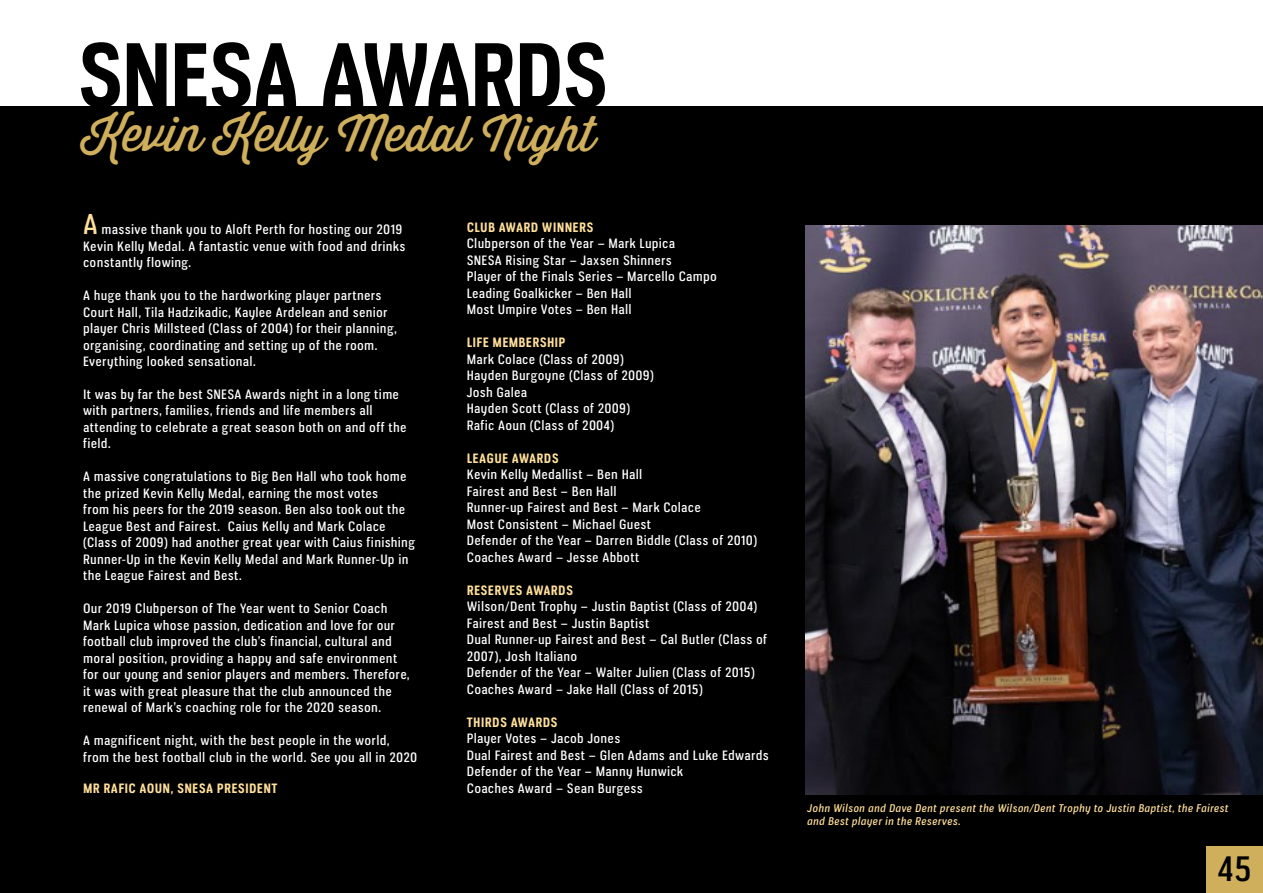
<style>
.page{position:relative;width:1263px;height:893px;background:#fff}
.page>*{position:absolute;margin:0;border:0;box-sizing:border-box;transform-origin:0 0}
.t1{font:700 85.65px "Veriox Rg";letter-spacing:-.04em;color:#000}
.t2{font:48.9px "Thirsty Soft";color:#cfaf5c}
.t3{font:33.15px "Veriox Rg";color:#000}
.t4{font:12.75px/16.5px "Veriox Rg";letter-spacing:.02em;color:#fff}
.t5{font:700 12.75px "Veriox Rg";letter-spacing:.02em;color:#ffe09a}
.t6{font:italic 10.5px/12.6px "Veriox Rg";letter-spacing:.025em;color:#ffe09a}
.s1{font-size:27px;color:#ffe09a}
</style>
<div class="page">
<div style="left:0;top:106px;width:1263px;height:787px;background:#000"></div>
<div style="left:1206px;top:846px;width:57px;height:47px;background:#cfaf5c"></div>
<img style="left:806px;top:225px;width:457px;height:569px">
<p class="t1" style="left:77px;top:24px;width:534px">SNESA AWARDS</p>
<p class="t2" style="left:83px;top:99px;width:514px">Kevin Kelly Medal Night</p>
<p class="t4" style="left:83px;top:221px;width:324px"><span class="s1">A</span> massive thank you to Aloft Perth for hosting our 2019<br>Kevin Kelly Medal. A fantastic venue with food and drinks constantly flowing.</p>
<p class="t4" style="left:83px;top:287px;width:315px">A huge thank you to the hardworking player partners Court Hall, Tila Hadzikadic, Kaylee Ardelean and senior player Chris Millsteed (Class of 2004) for their planning, organising, coordinating and setting up of the room.<br>Everything looked sensational.</p>
<p class="t4" style="left:83px;top:386px;width:325px">It was by far the best SNESA Awards night in a long time with partners, families, friends and life members all attending to celebrate a great season both on and off the field.</p>
<p class="t4" style="left:83px;top:468px;width:333px">A massive congratulations to Big Ben Hall who took home the prized Kevin Kelly Medal, earning the most votes<br>from his peers for the 2019 season. Ben also took out the League Best and Fairest. Caius Kelly and Mark Colace (Class of 2009) had another great year with Caius finishing Runner-Up in the Kevin Kelly Medal and Mark Runner-Up in the League Fairest and Best.</p>
<p class="t4" style="left:83px;top:600px;width:328px">Our 2019 Clubperson of The Year went to Senior Coach Mark Lupica whose passion, dedication and love for our football club improved the club’s financial, cultural and moral position, providing a happy and safe environment for our young and senior players and members. Therefore, it was with great pleasure that the club announced the renewal of Mark’s coaching role for the 2020 season.</p>
<p class="t4" style="left:83px;top:732px;width:336px">A magnificent night, with the best people in the world, from the best football club in the world. See you all in 2020</p>
<p class="t5" style="left:467px;top:219px;width:128px">CLUB AWARD WINNERS</p>
<p class="t4" style="left:467px;top:235px;width:210px">Clubperson of the Year – Mark Lupica</p>
<p class="t4" style="left:467px;top:251px;width:207px">SNESA Rising Star – Jaxsen Shinners</p>
<p class="t4" style="left:467px;top:268px;width:252px">Player of the Finals Series – Marcello Campo</p>
<p class="t4" style="left:467px;top:284px;width:166px">Leading Goalkicker – Ben Hall</p>
<p class="t4" style="left:467px;top:301px;width:166px">Most Umpire Votes – Ben Hall</p>
<p class="t5" style="left:467px;top:335px;width:100px">LIFE MEMBERSHIP</p>
<p class="t4" style="left:467px;top:350px;width:159px">Mark Colace (Class of 2009)</p>
<p class="t4" style="left:467px;top:367px;width:189px">Hayden Burgoyne (Class of 2009)</p>
<p class="t4" style="left:467px;top:383px;width:62px">Josh Galea</p>
<p class="t4" style="left:467px;top:400px;width:165px">Hayden Scott (Class of 2009)</p>
<p class="t4" style="left:467px;top:416px;width:149px">Rafic Aoun (Class of 2004)</p>
<p class="t5" style="left:467px;top:450px;width:94px">LEAGUE AWARDS</p>
<p class="t4" style="left:467px;top:466px;width:177px">Kevin Kelly Medallist – Ben Hall</p>
<p class="t4" style="left:467px;top:482px;width:151px">Fairest and Best – Ben Hall</p>
<p class="t4" style="left:467px;top:499px;width:236px">Runner-up Fairest and Best – Mark Colace</p>
<p class="t4" style="left:467px;top:515px;width:186px">Most Consistent – Michael Guest</p>
<p class="t4" style="left:467px;top:532px;width:292px">Defender of the Year – Darren Biddle (Class of 2010)</p>
<p class="t4" style="left:467px;top:548px;width:174px">Coaches Award – Jesse Abbott</p>
<p class="t5" style="left:467px;top:582px;width:108px">RESERVES AWARDS</p>
<p class="t4" style="left:467px;top:598px;width:292px">Wilson/Dent Trophy – Justin Baptist (Class of 2004)</p>
<p class="t4" style="left:467px;top:614px;width:184px">Fairest and Best – Justin Baptist</p>
<p class="t4" style="left:467px;top:631px;width:302px">Dual Runner-up Fairest and Best – Cal Butler (Class of<br>2007), Josh Italiano</p>
<p class="t4" style="left:467px;top:664px;width:290px">Defender of the Year – Walter Julien (Class of 2015)</p>
<p class="t4" style="left:467px;top:680px;width:237px">Coaches Award – Jake Hall (Class of 2015)</p>
<p class="t5" style="left:467px;top:714px;width:92px">THIRDS AWARDS</p>
<p class="t4" style="left:467px;top:730px;width:155px">Player Votes – Jacob Jones</p>
<p class="t4" style="left:467px;top:746px;width:303px">Dual Fairest and Best – Glen Adams and Luke Edwards</p>
<p class="t4" style="left:467px;top:763px;width:218px">Defender of the Year – Manny Hunwick</p>
<p class="t5" style="left:83px;top:781px;width:196px">MR RAFIC AOUN, SNESA PRESIDENT</p>
<p class="t4" style="left:467px;top:779px;width:178px">Coaches Award – Sean Burgess</p>
<p class="t6" style="left:807px;top:802px;width:423px">John Wilson and Dave Dent present the Wilson/Dent Trophy to Justin Baptist, the Fairest and Best player in the Reserves.</p>
<p class="t3" style="left:1218px;top:849px;width:35px">45</p>
</div>
